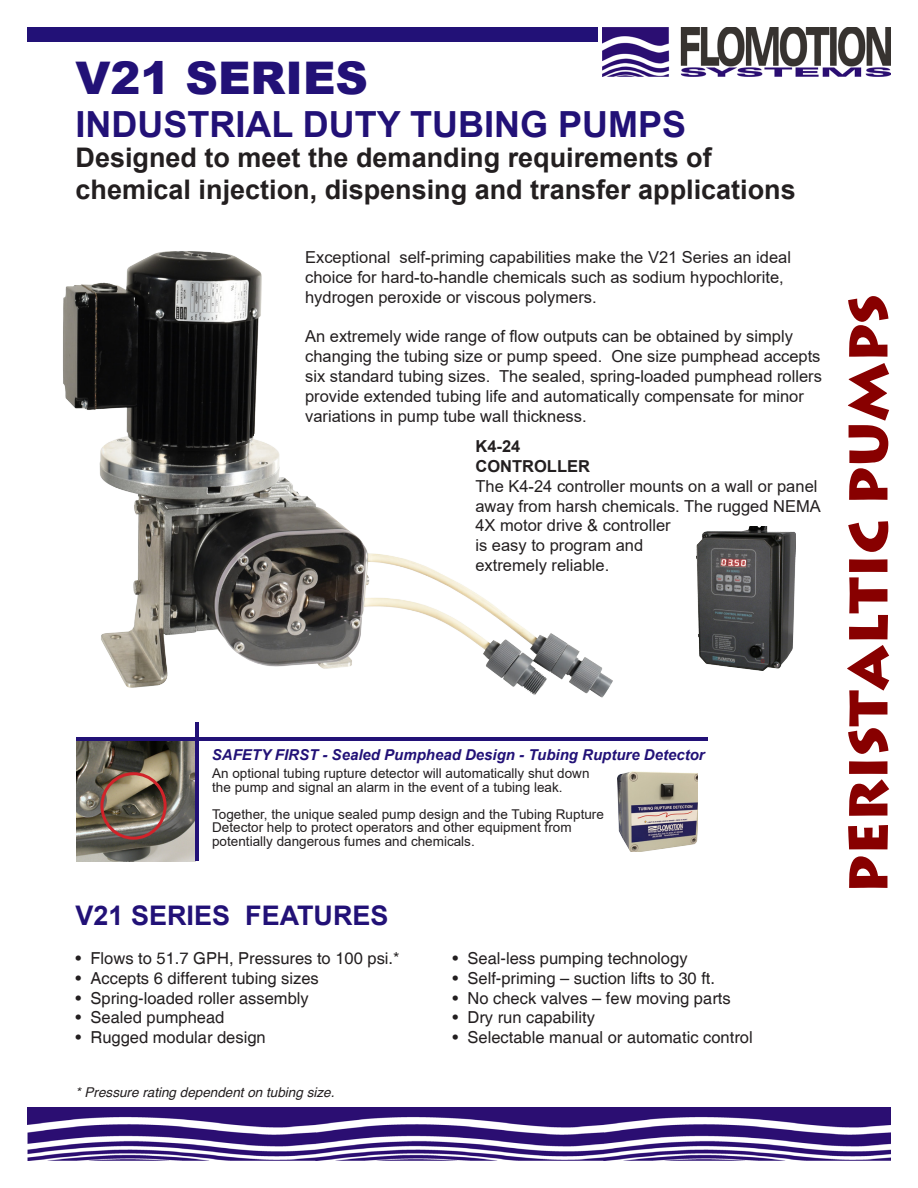
<style>
.page{position:relative;width:918px;height:1188px;background:#fff}
.page>*{position:absolute;margin:0;border:0;box-sizing:border-box;transform-origin:0 0}
.t1{font:700 54px "Lithograph";color:#800}
.t2{font:900 45px "Arial";color:#217}
.t3{font:700 36px "Arial";color:#217}
.t4{font:700 27px/32.4px "Arial";color:#231f20}
.t5{font:700 27px "Arial";color:#217}
.t6{font:16.5px/19.8px "Arial";color:#231f20}
.t7{font:16.5px "Helvetica";color:#231f20}
.t8{font:italic 700 15px "Arial";color:#217}
.t9{font:13.5px/13.5px "Arial";color:#231f20}
.t10{font:italic 13.5px "Helvetica";color:#231f20}
.s1{font-weight:700}
</style>
<div class="page">
<img style="left:27px;top:1107px;width:864px;height:54px">
<img style="left:603px;top:27px;width:288px;height:49px">
<div style="left:27px;top:27px;width:570px;height:14px;background:#217"></div>
<img style="left:696px;top:527px;width:99px;height:144px">
<img style="left:76px;top:740px;width:120px;height:121px">
<hr style="left:76px;top:737px;width:632px;height:3px;background:#217">
<hr style="left:196px;top:722px;width:3px;height:139px;background:#217">
<div style="left:100px;top:772px;width:67px;height:68px;border:3px solid #d1232a;border-radius:50%"></div>
<img style="left:618px;top:772px;width:80px;height:80px">
<img style="left:63px;top:251px;width:550px;height:447px">
<p class="t2" style="left:76px;top:45px;width:294px">V21 SERIES</p>
<p class="t3" style="left:76px;top:99px;width:612px">INDUSTRIAL DUTY TUBING PUMPS</p>
<p class="t4" style="left:76px;top:142px;width:722px">Designed to meet the demanding requirements of chemical injection, dispensing and transfer applications</p>
<p class="t6" style="left:305px;top:247px;width:488px">Exceptional self-priming capabilities make the V21 Series an ideal choice for hard-to-handle chemicals such as sodium hypochlorite, hydrogen peroxide or viscous polymers.</p>
<p class="t6" style="left:305px;top:327px;width:518px">An extremely wide range of flow outputs can be obtained by simply changing the tubing size or pump speed. One size pumphead accepts six standard tubing sizes. The sealed, spring-loaded pumphead rollers provide extended tubing life and automatically compensate for minor variations in pump tube wall thickness.</p>
<p class="t6" style="left:475px;top:436px;width:347px"><span class="s1">K4-24<br>CONTROLLER<br></span>The K4-24 controller mounts on a wall or panel away from harsh chemicals. The rugged NEMA<br>4X motor drive &amp; controller<br>is easy to program and<br>extremely reliable.</p>
<p class="t8" style="left:212px;top:744px;width:494px">SAFETY FIRST - Sealed Pumphead Design - Tubing Rupture Detector</p>
<p class="t9" style="left:212px;top:767px;width:379px">An optional tubing rupture detector will automatically shut down the pump and signal an alarm in the event of a tubing leak.</p>
<p class="t9" style="left:212px;top:807px;width:393px">Together, the unique sealed pump design and the Tubing Rupture<br>Detector help to protect operators and other equipment from potentially dangerous fumes and chemicals.</p>
<p class="t5" style="left:76px;top:896px;width:315px">V21 SERIES FEATURES</p>
<p class="t7" style="left:76px;top:949px;width:325px">• Flows to 51.7 GPH, Pressures to 100 psi.*</p>
<p class="t7" style="left:76px;top:968px;width:245px">• Accepts 6 different tubing sizes</p>
<p class="t7" style="left:76px;top:988px;width:235px">• Spring-loaded roller assembly</p>
<p class="t7" style="left:76px;top:1008px;width:150px">• Sealed pumphead</p>
<p class="t7" style="left:76px;top:1028px;width:192px">• Rugged modular design</p>
<p class="t10" style="left:76px;top:1081px;width:260px">* Pressure rating dependent on tubing size.</p>
<p class="t7" style="left:453px;top:949px;width:237px">• Seal-less pumping technology</p>
<p class="t7" style="left:453px;top:968px;width:264px">• Self-priming – suction lifts to 30 ft.</p>
<p class="t7" style="left:453px;top:988px;width:280px">• No check valves – few moving parts</p>
<p class="t7" style="left:453px;top:1008px;width:144px">• Dry run capability</p>
<p class="t7" style="left:453px;top:1028px;width:302px">• Selectable manual or automatic control</p>
<p class="t1" style="left:835px;top:894px;width:601px;rotate:-90deg">PERISTALTIC PUMPS</p>
</div>
